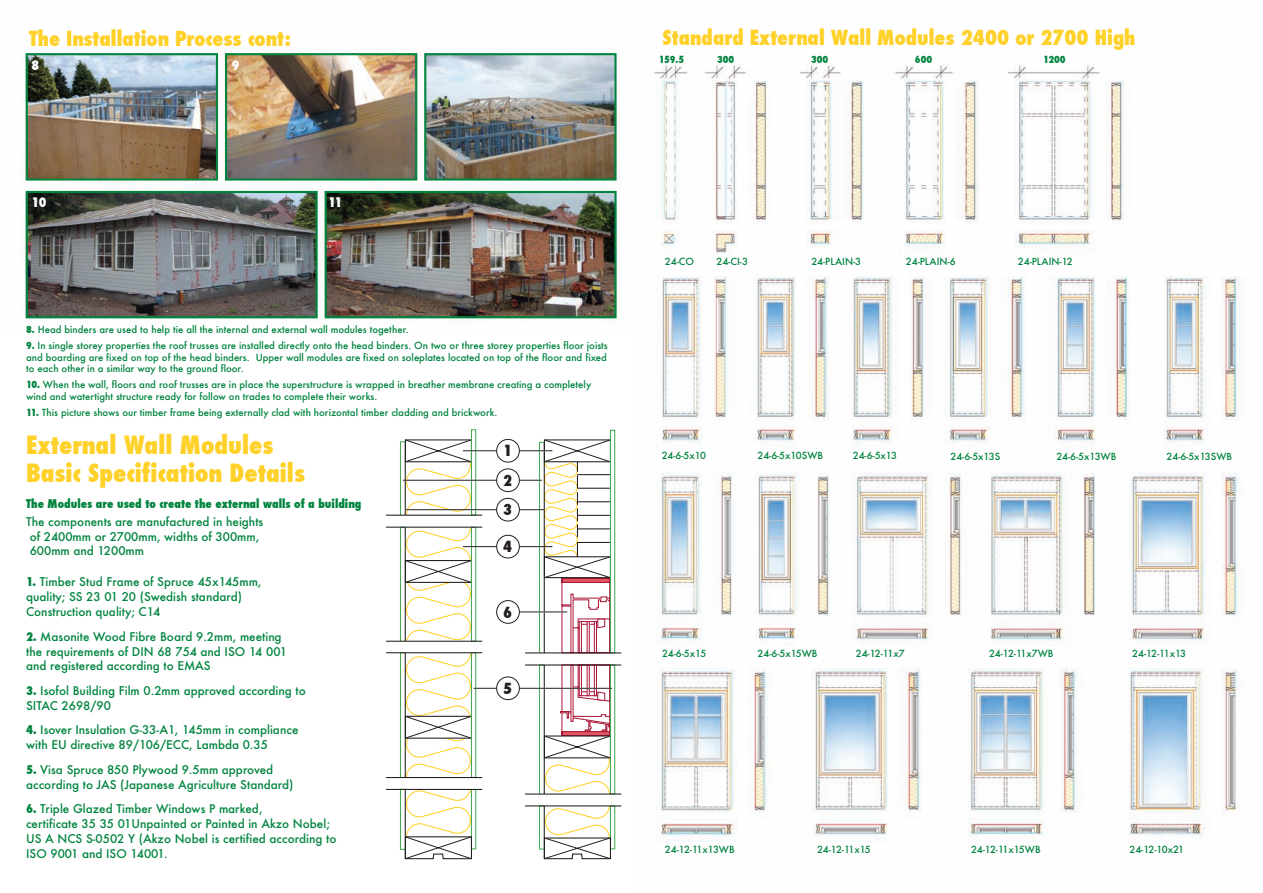
<style>
.page{position:relative;width:1263px;height:893px;background:#fff}
.page>*{position:absolute;margin:0;border:0;box-sizing:border-box;transform-origin:0 0}
.t1{font:800 condensed 24.45px/27.8px "Futura";color:#ffd129}
.t2{font:800 condensed 20.25px "Futura";color:#ffd129}
.t3{font:800 condensed 14.85px/29.4px "Futura";color:#231f20;text-align:justify}
.t4{font:800 condensed 12.75px "Futura";color:#fff}
.t5{font:500 11.7px/14.9px "Futura";color:#00843f}
.t6{font:800 condensed 11.7px "Futura";color:#00843f}
.t7{font:500 9.6px/11.7px "Futura";color:#00843f;text-align:justify}
.t8{font:800 condensed 9.6px "Futura";color:#00843f}
.t9{font:500 9.6px "Futura";letter-spacing:-.04em;color:#00843f}
.t10{font:500 9.6px "Futura";letter-spacing:-.045em;color:#00843f}
.t11{font:500 9.6px "Futura";letter-spacing:-.03em;color:#00843f}
.s1{font-weight:800;font-stretch:condensed}
</style>
<div class="page">
<img style="left:25px;top:52px;width:593px;height:267px">
<svg style="left:472px;top:461px;width:66px;height:272px"></svg>
<svg style="left:399px;top:439px;width:72px;height:76px"></svg>
<hr style="left:405px;top:442px;width:1px;height:73px;background:#231f20">
<div style="left:471px;top:430px;width:5px;height:85px;background:#fff"></div>
<div style="left:471px;top:429px;width:5px;height:87px;border:1px solid #44ab53"></div>
<hr style="left:386px;top:515px;width:96px;height:1px;background:#231f20">
<svg style="left:399px;top:526px;width:73px;height:115px"></svg>
<hr style="left:405px;top:527px;width:1px;height:114px;background:#231f20">
<div style="left:471px;top:527px;width:5px;height:114px;background:#fff"></div>
<div style="left:471px;top:527px;width:5px;height:115px;border:1px solid #44ab53"></div>
<hr style="left:386px;top:527px;width:96px;height:1px;background:#231f20">
<svg style="left:399px;top:653px;width:73px;height:126px"></svg>
<hr style="left:405px;top:653px;width:1px;height:124px;background:#231f20">
<div style="left:471px;top:653px;width:5px;height:124px;background:#fff"></div>
<div style="left:471px;top:652px;width:5px;height:126px;border:1px solid #44ab53"></div>
<hr style="left:386px;top:777px;width:96px;height:1px;background:#231f20">
<div style="left:400px;top:789px;width:6px;height:61px;border:1px solid #44ab53"></div>
<div style="left:471px;top:789px;width:5px;height:60px;border:1px solid #44ab53"></div>
<hr style="left:386px;top:789px;width:96px;height:1px;background:#231f20">
<svg style="left:404px;top:788px;width:68px;height:72px"></svg>
<hr style="left:386px;top:652px;width:96px;height:1px;background:#231f20">
<hr style="left:386px;top:641px;width:96px;height:1px;background:#231f20">
<hr style="left:525px;top:793px;width:96px;height:2px;background:#231f20">
<div style="left:610px;top:805px;width:5px;height:44px;border:1px solid #44ab53"></div>
<hr style="left:525px;top:805px;width:96px;height:1px;background:#231f20">
<svg style="left:538px;top:805px;width:73px;height:55px"></svg>
<hr style="left:525px;top:664px;width:96px;height:1px;background:#231f20">
<hr style="left:525px;top:652px;width:96px;height:1px;background:#231f20">
<svg style="left:538px;top:429px;width:78px;height:366px"></svg>
<hr style="left:577px;top:542px;width:33px;height:1px;background:#231f20">
<hr style="left:577px;top:528px;width:33px;height:1px;background:#231f20">
<hr style="left:577px;top:515px;width:33px;height:1px;background:#231f20">
<hr style="left:577px;top:501px;width:33px;height:1px;background:#231f20">
<hr style="left:577px;top:488px;width:33px;height:1px;background:#231f20">
<hr style="left:577px;top:474px;width:33px;height:1px;background:#231f20">
<hr style="left:463px;top:450px;width:89px;height:1px;background:#231f20">
<div style="left:497px;top:439px;width:22px;height:23px;background:#fff;border-radius:50%"></div>
<div style="left:496px;top:439px;width:24px;height:24px;border:1px solid #231f20;border-radius:50%"></div>
<hr style="left:403px;top:480px;width:139px;height:1px;background:#231f20">
<div style="left:497px;top:469px;width:22px;height:23px;background:#fff;border-radius:50%"></div>
<div style="left:496px;top:468px;width:24px;height:24px;border:1px solid #231f20;border-radius:50%"></div>
<hr style="left:405px;top:509px;width:140px;height:1px;background:#231f20">
<div style="left:497px;top:498px;width:22px;height:23px;background:#fff;border-radius:50%"></div>
<div style="left:496px;top:498px;width:24px;height:23px;border:1px solid #231f20;border-radius:50%"></div>
<hr style="left:463px;top:546px;width:89px;height:1px;background:#231f20">
<div style="left:497px;top:535px;width:22px;height:23px;background:#fff;border-radius:50%"></div>
<div style="left:496px;top:535px;width:24px;height:23px;border:1px solid #231f20;border-radius:50%"></div>
<hr style="left:503px;top:612px;width:64px;height:1px;background:#231f20">
<div style="left:497px;top:601px;width:22px;height:22px;background:#fff;border-radius:50%"></div>
<div style="left:496px;top:600px;width:24px;height:24px;border:1px solid #231f20;border-radius:50%"></div>
<hr style="left:474px;top:688px;width:138px;height:1px;background:#231f20">
<div style="left:497px;top:677px;width:22px;height:23px;background:#fff;border-radius:50%"></div>
<div style="left:496px;top:676px;width:24px;height:24px;border:1px solid #231f20;border-radius:50%"></div>
<img style="left:654px;top:63px;width:586px;height:778px">
<h2 class="t2" style="left:29px;top:25px;width:263px">The Installation Process cont:</h2>
<h3 class="t4" style="left:32px;top:56px;width:9px">8</h3>
<h3 class="t4" style="left:232px;top:56px;width:9px">9</h3>
<h3 class="t4" style="left:32px;top:194px;width:16px">10</h3>
<h3 class="t4" style="left:328px;top:194px;width:15px">11</h3>
<p class="t7" style="left:26px;top:323px;width:384px"><span class="s1">8.</span> Head binders are used to help tie all the internal and external wall modules together.</p>
<p class="t7" style="left:26px;top:339px;width:583px"><span class="s1">9.</span> In single storey properties the roof trusses are installed directly onto the head binders. On two or three storey properties floor joists and boarding are fixed on top of the head binders. Upper wall modules are fixed on soleplates located on top of the floor and fixed to each other in a similar way to the ground floor.</p>
<p class="t7" style="left:26px;top:379px;width:567px"><span class="s1">10.</span> When the wall, floors and roof trusses are in place the superstructure is wrapped in breather membrane creating a completely wind and watertight structure ready for follow on trades to complete their works.</p>
<p class="t7" style="left:26px;top:406px;width:473px"><span class="s1">11.</span> This picture shows our timber frame being externally clad with horizontal timber cladding and brickwork.</p>
<h1 class="t1" style="left:26px;top:431px;width:281px">External Wall Modules<br>Basic Specification Details</h1>
<h3 class="t3" style="left:503px;top:436px;width:10px">1<br>2<br>3</h3>
<h3 class="t3" style="left:503px;top:532px;width:10px">4</h3>
<p class="t6" style="left:26px;top:495px;width:337px">The Modules are used to create the external walls of a building</p>
<p class="t5" style="left:30px;top:514px;width:235px;text-indent:-4px">The components are manufactured in heights of 2400mm or 2700mm, widths of 300mm,<br>600mm and 1200mm</p>
<p class="t5" style="left:26px;top:574px;width:237px"><span class="s1">1.</span> Timber Stud Frame of Spruce 45x145mm, quality; SS 23 01 20 (Swedish standard)<br>Construction quality; C14</p>
<p class="t5" style="left:26px;top:629px;width:262px"><span class="s1">2.</span> Masonite Wood Fibre Board 9.2mm, meeting the requirements of DIN 68 754 and ISO 14 001 and registered according to EMAS</p>
<p class="t5" style="left:26px;top:683px;width:281px"><span class="s1">3.</span> Isofol Building Film 0.2mm approved according to<br>SITAC 2698/90</p>
<p class="t5" style="left:26px;top:722px;width:274px"><span class="s1">4.</span> Isover Insulation G-33-A1, 145mm in compliance with EU directive 89/106/ECC, Lambda 0.35</p>
<p class="t5" style="left:26px;top:762px;width:269px"><span class="s1">5.</span> Visa Spruce 850 Plywood 9.5mm approved according to JAS (Japanese Agriculture Standard)</p>
<p class="t5" style="left:26px;top:801px;width:312px"><span class="s1">6.</span> Triple Glazed Timber Windows P marked,<br>certificate 35 35 01Unpainted or Painted in Akzo Nobel; US A NCS S-0502 Y (Akzo Nobel is certified according to ISO 9001 and ISO 14001.</p>
<h3 class="t3" style="left:503px;top:597px;width:10px">6</h3>
<h3 class="t3" style="left:503px;top:674px;width:10px">5</h3>
<h2 class="t2" style="left:662px;top:23px;width:474px">Standard External Wall Modules 2400 or 2700 High</h2>
<p class="t8" style="left:659px;top:53px;width:27px">159.5</p>
<p class="t8" style="left:717px;top:53px;width:19px">300</p>
<p class="t8" style="left:811px;top:53px;width:19px">300</p>
<p class="t8" style="left:915px;top:53px;width:19px">600</p>
<p class="t8" style="left:1043px;top:53px;width:24px">1200</p>
<p class="t7" style="left:665px;top:256px;width:31px">24-CO</p>
<p class="t7" style="left:716px;top:256px;width:33px">24-CI-3</p>
<p class="t7" style="left:811px;top:256px;width:51px">24-PLAIN-3</p>
<p class="t7" style="left:906px;top:256px;width:51px">24-PLAIN-6</p>
<p class="t7" style="left:1018px;top:256px;width:56px">24-PLAIN-12</p>
<p class="t7" style="left:662px;top:450px;width:46px">24-6-5x10</p>
<p class="t7" style="left:757px;top:450px;width:67px">24-6-5x10SWB</p>
<p class="t7" style="left:853px;top:450px;width:46px">24-6-5x13</p>
<p class="t7" style="left:950px;top:450px;width:51px">24-6-5x13S</p>
<p class="t7" style="left:1056px;top:450px;width:62px">24-6-5x13WB</p>
<p class="t7" style="left:1166px;top:450px;width:67px">24-6-5x13SWB</p>
<p class="t7" style="left:662px;top:648px;width:46px">24-6-5x15</p>
<p class="t7" style="left:758px;top:648px;width:62px">24-6-5x15WB</p>
<p class="t7" style="left:856px;top:648px;width:50px">24-12-11x7</p>
<p class="t7" style="left:989px;top:648px;width:66px">24-12-11x7WB</p>
<p class="t9" style="left:1132px;top:647px;width:55px">24-12-11x13</p>
<p class="t7" style="left:665px;top:844px;width:71px">24-12-11x13WB</p>
<p class="t10" style="left:817px;top:843px;width:55px">24-12-11x15</p>
<p class="t7" style="left:971px;top:844px;width:71px">24-12-11x15WB</p>
<p class="t11" style="left:1129px;top:843px;width:56px">24-12-10x21</p>
</div>
